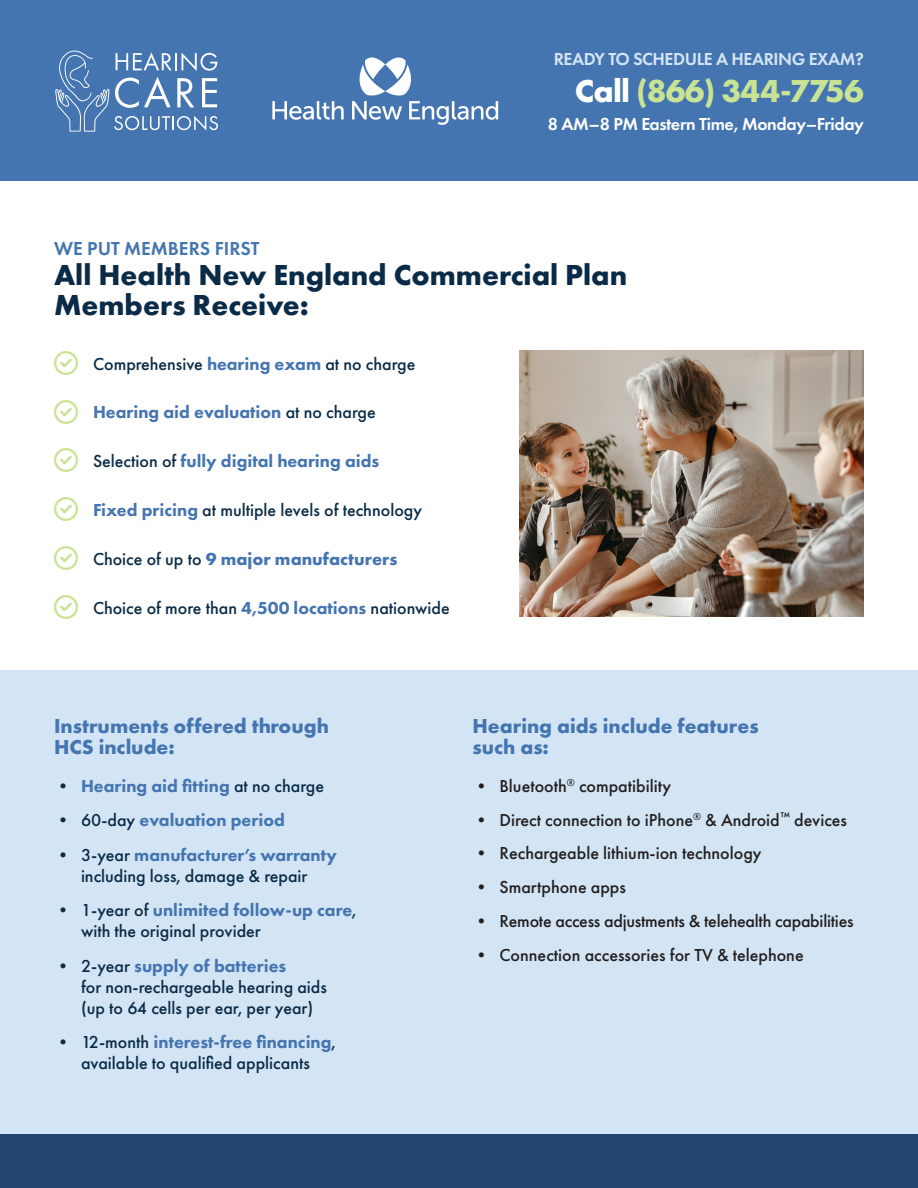
<style>
.page{position:relative;width:918px;height:1188px;background:#fff}
.page>*{position:absolute;margin:0;border:0;box-sizing:border-box;transform-origin:0 0}
.t1{font:700 33px "Futura PT";letter-spacing:-.025em;color:#c9e394}
.t2{font:700 30px/30px "Futura PT";color:#0a2b47}
.t3{font:700 21px/21px "Futura PT";color:#4575b0}
.t4{font:600 19.5px "Futura PT";color:#4575b0}
.t5{font:500 18px/21px "Futura PT";color:#0a2b47;text-align:center}
.t6{font:500 18px "Futura PT";color:#231f20}
.t7{font:800 18px "Futura PT";color:#4575b0}
.t8{font:600 18px "Futura PT";letter-spacing:-.02em;color:#fff}
.t9{font:700 18px "Futura PT";color:#4575b0}
.t10{font:600 18px "Futura PT";letter-spacing:-.025em;color:#d3e5f4}
.s1{color:#fff}
.s2{font-weight:800;color:#4575b0}
.s3{font-weight:500;color:#0a2b47}
.s4{color:#0a2b47}
</style>
<div class="page">
<div style="left:0;top:0;width:918px;height:181px;background:#4575b0"></div>
<svg style="left:55px;top:50px;width:163px;height:82px"></svg>
<svg style="left:272px;top:101px;width:72px;height:19px"></svg>
<svg style="left:352px;top:57px;width:146px;height:68px"></svg>
<div style="left:0;top:670px;width:918px;height:464px;background:#d3e5f4"></div>
<img style="left:519px;top:351px;width:345px;height:266px">
<div style="left:0;top:1134px;width:918px;height:54px;background:#224572"></div>
<p class="t10" style="left:554px;top:48px;width:312px">READY TO SCHEDULE A HEARING EXAM?</p>
<h1 class="t1" style="left:575px;top:69px;width:291px"><span class="s1">Call</span> (866) 344-7756</h1>
<p class="t8" style="left:548px;top:113px;width:318px">8 AM–8 PM Eastern Time, Monday–Friday</p>
<p class="t4" style="left:54px;top:237px;width:207px">WE PUT MEMBERS FIRST</p>
<h2 class="t2" style="left:54px;top:260px;width:575px">All Health New England Commercial Plan<br>Members Receive:</h2>
<p class="t5" style="left:93px;top:353px;width:324px">Comprehensive <span class="s2">hearing exam</span> at no charge</p>
<p class="t7" style="left:93px;top:401px;width:284px">Hearing aid evaluation <span class="s3">at no charge</span></p>
<p class="t7" style="left:93px;top:450px;width:288px"><span class="s3">Selection of</span> fully digital hearing aids</p>
<p class="t5" style="left:93px;top:500px;width:331px"><span class="s2">Fixed pricing</span> at multiple levels of technology</p>
<p class="t9" style="left:93px;top:547px;width:306px"><span class="s3">Choice of up to</span> 9 major manufacturers</p>
<p class="t5" style="left:93px;top:597px;width:358px">Choice of more than <span class="s2">4,500 locations</span> nationwide</p>
<p class="t3" style="left:54px;top:715px;width:276px">Instruments offered through<br>HCS include:</p>
<p class="t3" style="left:472px;top:715px;width:288px">Hearing aids include features such as:</p>
<p class="t7" style="left:54px;top:775px;width:272px"><span class="s4">•</span> Hearing aid fitting <span class="s3">at no charge</span></p>
<p class="t7" style="left:54px;top:809px;width:232px"><span class="s3">• 60-day</span> evaluation period</p>
<p class="t5" style="left:54px;top:844px;width:285px">• 3-year <span class="s2">manufacturer’s warranty </span>including loss, damage &amp; repair</p>
<p class="t5" style="left:81px;top:900px;width:277px;text-align:left;text-indent:-27px">• 1-year of <span class="s2">unlimited follow-up care</span>, with the original provider</p>
<p class="t5" style="left:81px;top:955px;width:247px;text-align:left;text-indent:-27px">• 2-year <span class="s2">supply of batteries<br></span>for non-rechargeable hearing aids (up to 64 cells per ear, per year)</p>
<p class="t5" style="left:54px;top:1032px;width:283px">• 12-month <span class="s2">interest-free financing</span>, available to qualified applicants</p>
<p class="t6" style="left:472px;top:775px;width:200px">• Bluetooth<sup>®</sup> compatibility</p>
<p class="t6" style="left:472px;top:809px;width:376px">• Direct connection to iPhone<sup>®</sup> &amp; Android<sup>™</sup> devices</p>
<p class="t6" style="left:472px;top:842px;width:291px">• Rechargeable lithium-ion technology</p>
<p class="t6" style="left:472px;top:876px;width:155px">• Smartphone apps</p>
<p class="t6" style="left:472px;top:910px;width:383px">• Remote access adjustments &amp; telehealth capabilities</p>
<p class="t6" style="left:472px;top:944px;width:333px">• Connection accessories for TV &amp; telephone</p>
</div>
